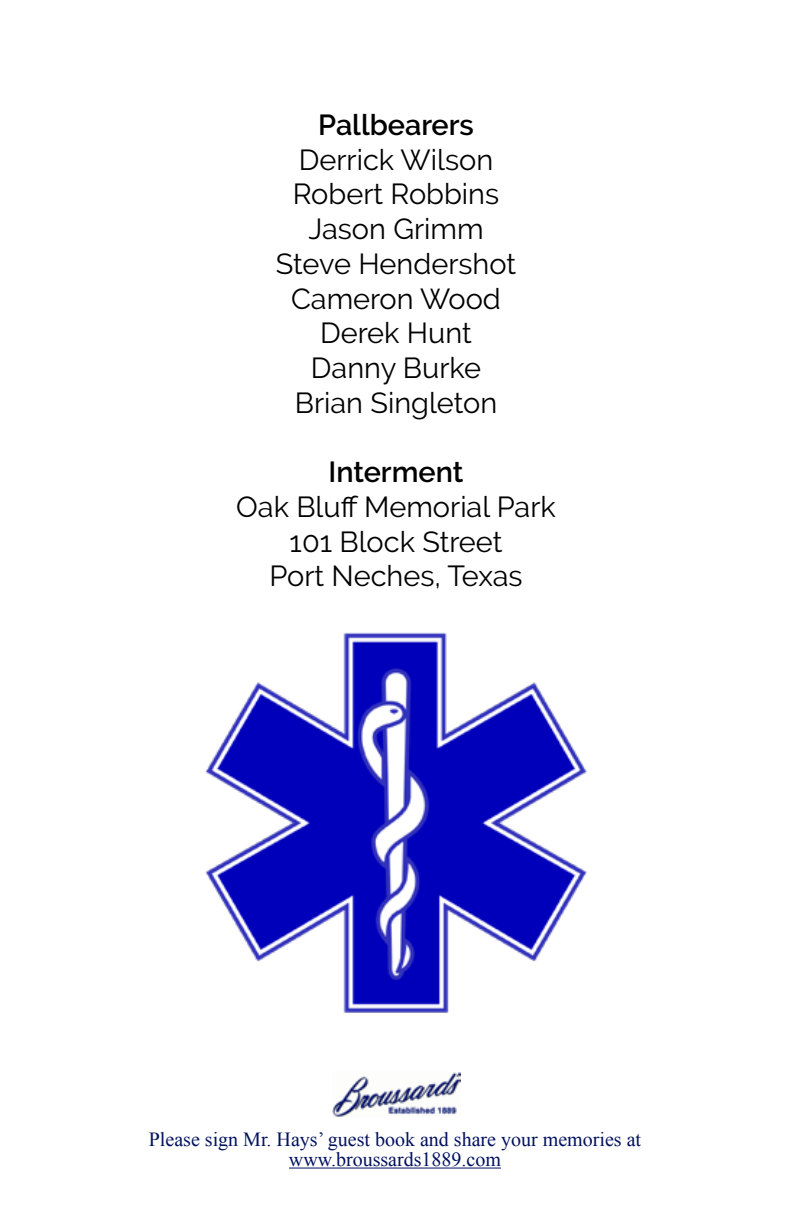
<style>
.page{position:relative;width:792px;height:1224px;background:#fff}
.page>*{position:absolute;margin:0;border:0;box-sizing:border-box;transform-origin:0 0}
.t1{font:29px/34.8px "Raleway";color:#000;text-align:center}
.t2{font:600 29px "Raleway";color:#000}
.t3{font:20px/20px "Times New Roman";color:#00115e;text-align:center}
</style>
<div class="page">
<img style="left:333px;top:1072px;width:127px;height:46px">
<hr style="left:289px;top:1168px;width:212px;height:1px;background:#00115e">
<img style="left:205px;top:632px;width:382px;height:381px">
<p class="t2" style="left:318px;top:108px;width:157px">Pallbearers</p>
<p class="t1" style="left:276px;top:142px;width:242px">Derrick Wilson<br>Robert Robbins<br>Jason Grimm<br>Steve Hendershot<br>Cameron Wood<br>Derek Hunt<br>Danny Burke<br>Brian Singleton</p>
<p class="t2" style="left:329px;top:455px;width:136px">Interment</p>
<p class="t1" style="left:236px;top:489px;width:321px">Oak Bluff Memorial Park<br>101 Block Street<br>Port Neches, Texas</p>
<p class="t3" style="left:149px;top:1129px;width:494px">Please sign Mr. Hays’ guest book and share your memories at www.broussards1889.com</p>
</div>
